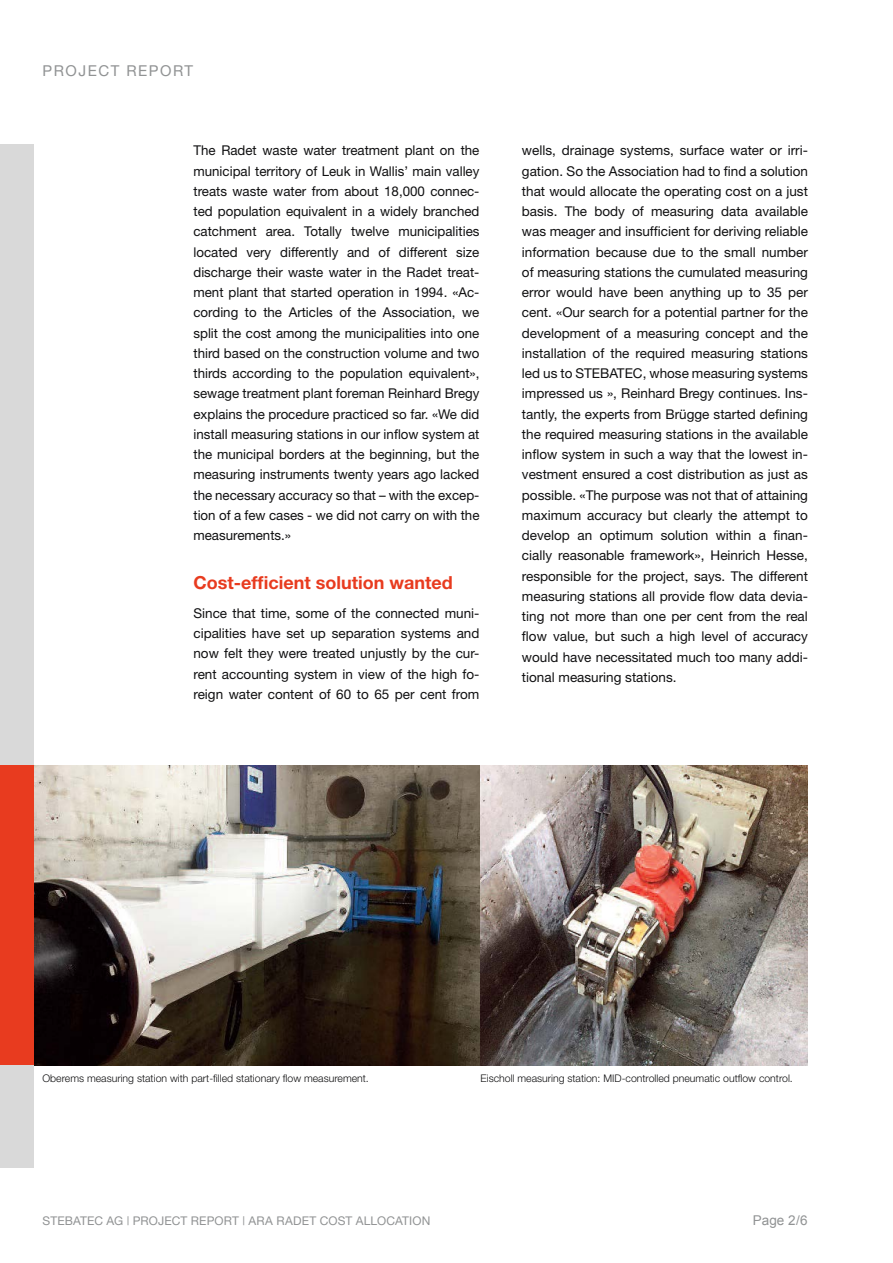
<style>
.page{position:relative;width:893px;height:1263px;background:#fff}
.page>*{position:absolute;margin:0;border:0;box-sizing:border-box;transform-origin:0 0}
.t1{font:700 18px "Helvetica Neue";color:#e83b1f}
.t2{font:15px "Helvetica Neue";letter-spacing:.1em;color:#919394}
.t3{font:13.5px/20.2px "Helvetica Neue";color:#101011;text-align:justify}
.t4{font:13.5px "Arial";color:#919394}
.t5{font:12px "Helvetica Neue";letter-spacing:.01em;color:#919394}
.t6{font:300 10.5px "Helvetica Neue";color:#101011}
</style>
<div class="page">
<div style="left:0;top:145px;width:34px;height:1023px;background:#d9d9d9"></div>
<div style="left:0;top:765px;width:34px;height:300px;background:#e83b1f"></div>
<img style="left:34px;top:765px;width:446px;height:300px">
<img style="left:480px;top:765px;width:328px;height:300px">
<p class="t2" style="left:43px;top:61px;width:152px">PROJECT REPORT</p>
<p class="t3" style="left:193px;top:140px;width:287px">The Radet waste water treatment plant on the municipal territory of Leuk in Wallis’ main valley treats waste water from about 18,000 connec&shy;ted population equivalent in a widely branched catchment area. Totally twelve municipalities located very differently and of different size discharge their waste water in the Radet treat&shy;ment plant that started operation in 1994. «Ac&shy;cording to the Articles of the Association, we split the cost among the municipalities into one third based on the construction volume and two thirds according to the population equivalent», sewage treatment plant foreman Reinhard Bregy explains the procedure practiced so far. «We did install measuring stations in our inflow system at the municipal borders at the beginning, but the measuring instruments twenty years ago lacked the necessary accuracy so that – with the excep&shy;tion of a few cases - we did not carry on with the measurements.»</p>
<h1 class="t1" style="left:193px;top:571px;width:261px">Cost-efficient solution wanted</h1>
<p class="t3" style="left:193px;top:603px;width:287px">Since that time, some of the connected muni&shy;cipalities have set up separation systems and now felt they were treated unjustly by the cur&shy;rent accounting system in view of the high fo&shy;reign water content of 60 to 65 per cent from</p>
<p class="t3" style="left:522px;top:140px;width:287px">wells, drainage systems, surface water or irri&shy;gation. So the Association had to find a solution that would allocate the operating cost on a just basis. The body of measuring data available was meager and insufficient for deriving reliable information because due to the small number of measuring stations the cumulated measuring error would have been anything up to 35 per cent. «Our search for a potential partner for the development of a measuring concept and the installation of the required measuring stations led us to STEBATEC, whose measuring systems impressed us », Reinhard Bregy continues. Ins&shy;tantly, the experts from Brügge started defining the required measuring stations in the available inflow system in such a way that the lowest in&shy;vestment ensured a cost distribution as just as possible. «The purpose was not that of attaining maximum accuracy but clearly the attempt to develop an optimum solution within a finan&shy;cially reasonable framework», Heinrich Hesse, responsible for the project, says. The different measuring stations all provide flow data devia&shy;ting not more than one per cent from the real flow value, but such a high level of accuracy would have necessitated much too many addi&shy;tional measuring stations.</p>
<p class="t6" style="left:43px;top:1072px;width:328px">Oberems measuring station with part-filled stationary flow measurement.</p>
<p class="t6" style="left:480px;top:1072px;width:314px">Eischoll measuring station: MID-controlled pneumatic outflow control.</p>
<p class="t5" style="left:43px;top:1213px;width:389px">STEBATEC AG | PROJECT REPORT | ARA RADET COST ALLOCATION</p>
<p class="t4" style="left:753px;top:1211px;width:56px">Page 2/6</p>
</div>
